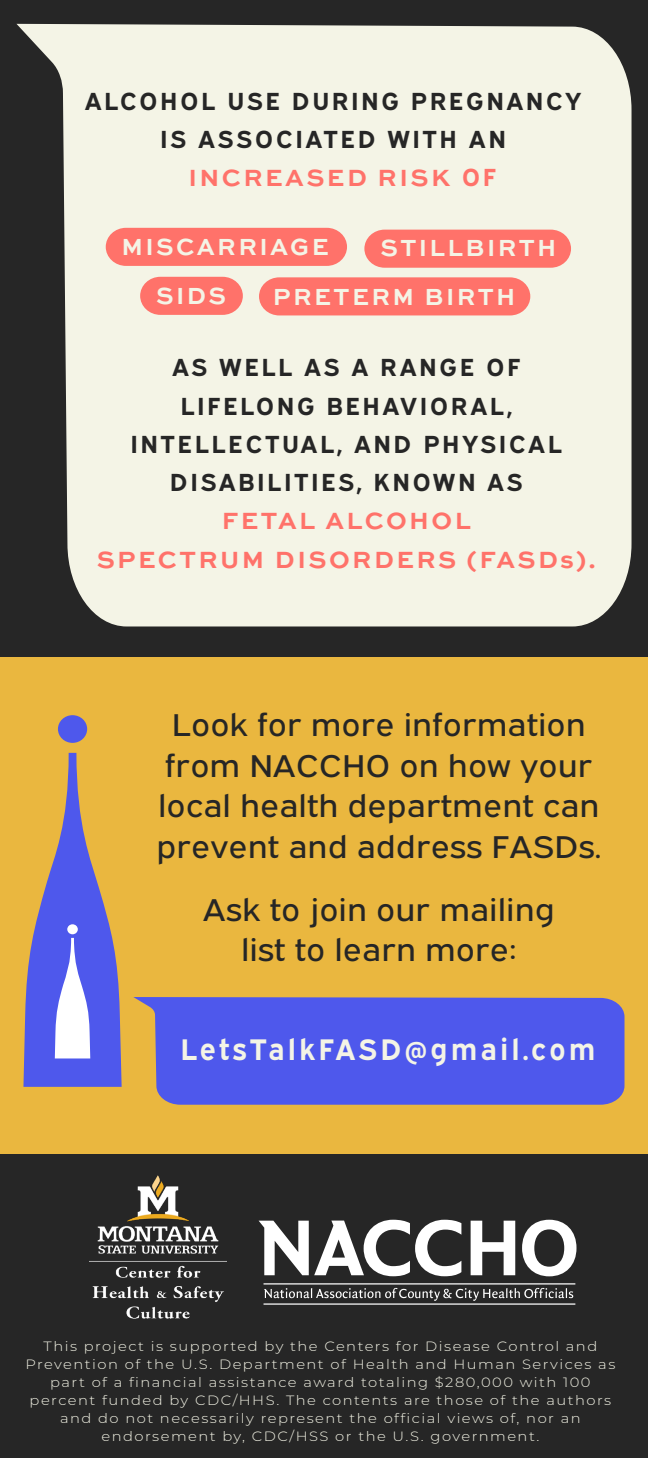
<style>
.page{position:relative;width:648px;height:1458px;background:#fff}
.page>*{position:absolute;margin:0;border:0;box-sizing:border-box;transform-origin:0 0}
.t1{font:31.5px/40.5px "Expressway Rg";color:#262626;text-align:center;scale:1.09 1}
.t2{font:700 29.7px "Expressway Rg";letter-spacing:.1em;color:#f4f4e6}
.t3{font:700 24.75px/38.2px "Expressway Rg";letter-spacing:.1em;color:#262626;text-align:center}
.t4{font:700 24.75px/38.2px "Sweet Sans Pro";letter-spacing:.1em;color:#ff726a;text-align:center}
.t5{font:700 24.53px/48.8px "Sweet Sans Pro";letter-spacing:.1em;color:#f4f4e6}
.t6{font:300 13.5px/18px "Montserrat";letter-spacing:.1em;color:#f4f4e6;text-align:center;scale:1.09 1}
.s1{font-family:"Expressway Rg"}
</style>
<div class="page">
<div style="left:0;top:0;width:648px;height:660px;background:#262626"></div>
<svg style="left:16px;top:24px;width:616px;height:602px;background:#ddddd1"></svg>
<svg style="left:140px;top:277px;width:103px;height:38px;background:#fd7d75"></svg>
<div style="left:106px;top:228px;width:241px;height:38px;background:#ff726a"></div>
<svg style="left:364px;top:230px;width:207px;height:38px;background:#fe7870"></svg>
<div style="left:259px;top:277px;width:271px;height:38px;background:#ff726a"></div>
<div style="left:0;top:657px;width:648px;height:547px;background:#eab73f"></div>
<div style="left:133px;top:997px;width:492px;height:108px;background:#4e58ec"></div>
<div style="left:58px;top:715px;width:29px;height:28px;background:#4e58ec;border-radius:50%"></div>
<svg style="left:23px;top:753px;width:99px;height:334px"></svg>
<div style="left:0;top:1154px;width:648px;height:304px;background:#262626"></div>
<img style="left:90px;top:1176px;width:136px;height:143px">
<svg style="left:259px;top:1220px;width:202px;height:56px"></svg>
<svg style="left:471px;top:1221px;width:44px;height:54px"></svg>
<svg style="left:522px;top:1220px;width:55px;height:56px"></svg>
<svg style="left:264px;top:1288px;width:116px;height:10px"></svg>
<svg style="left:386px;top:1288px;width:187px;height:13px"></svg>
<hr style="left:264px;top:1283px;width:311px;height:2px;background:#fff">
<hr style="left:264px;top:1303px;width:311px;height:2px;background:#fff">
<h3 class="t3" style="left:85px;top:79px;width:498px">ALCOHOL USE DURING PREGNANCY<br>IS ASSOCIATED WITH AN</h3>
<h3 class="t4" style="left:188px;top:158px;width:309px">INCREASED RISK <span class="s1">OF</span></h3>
<h3 class="t5" style="left:122px;top:221px;width:209px">MISCARRIAGE</h3>
<h3 class="t5" style="left:273px;top:222px;width:285px;text-indent:108px">STILLBIRTH<br>PRETERM BIRTH</h3>
<h3 class="t5" style="left:156px;top:270px;width:71px">SIDS</h3>
<h3 class="t3" style="left:131px;top:346px;width:433px">AS WELL AS A RANGE OF<br>LIFELONG BEHAVIORAL,<br>INTELLECTUAL, AND PHYSICAL<br>DISABILITIES, KNOWN AS</h3>
<h3 class="t4" style="left:97px;top:500px;width:501px">FETAL ALCOHOL<br>SPECTRUM DISORDERS (FASDs).</h3>
<h1 class="t1" style="left:156px;top:702px;width:410px">Look for more information from NACCHO on how your local health department can prevent and address FASDs.</h1>
<h1 class="t1" style="left:203px;top:886px;width:324px">Ask to join our mailing list to learn more:</h1>
<h2 class="t2" style="left:181px;top:1026px;width:417px">LetsTalkFASD@gmail.com</h2>
<p class="t6" style="left:26px;top:1337px;width:543px">This project is supported by the Centers for Disease Control and Prevention of the U.S. Department of Health and Human Services as part of a financial assistance award totaling $280,000 with 100 percent funded by CDC/HHS. The contents are those of the authors and do not necessarily represent the official views of, nor an endorsement by, CDC/HSS or the U.S. government.</p>
</div>
